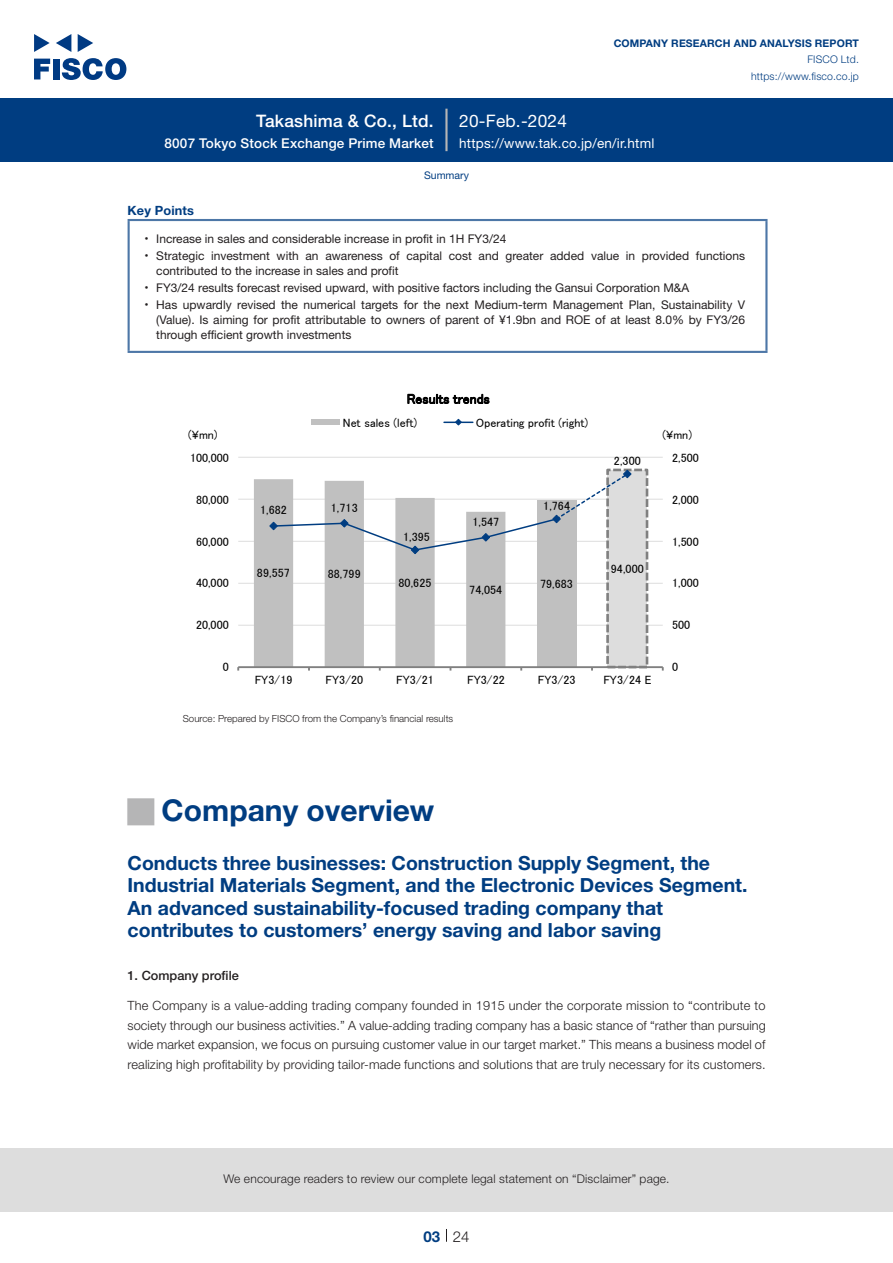
<style>
.page{position:relative;width:893px;height:1263px;background:#fff}
.page>*{position:absolute;margin:0;border:0;box-sizing:border-box;transform-origin:0 0}
.t1{font:700 30px "Helvetica Neue LT Std";color:#003d81}
.t2{font:27px "European Pi Std 1";color:#b5b5b6}
.t3{font:700 19.5px/22.5px "Helvetica Neue LT Std";color:#003d81}
.t4{font:500 17.25px "Helvetica Neue LT Std";letter-spacing:.015em;color:#fff}
.t5{font:17.25px "Helvetica Neue LT Std";letter-spacing:.015em;color:#fff}
.t6{font:300 15px "Helvetica Neue LT Std";color:#231f20}
.t7{font:700 15px "Helvetica Neue LT Std";color:#003d81}
.t8{font:500 13.5px "Helvetica Neue LT Std";letter-spacing:.015em;color:#fff}
.t9{font:13.5px "Helvetica Neue LT Std";letter-spacing:.015em;color:#fff}
.t10{font:13.5px "MS P Gothic";letter-spacing:.01em;color:#000}
.t11{font:300 12.75px/19.5px "Helvetica Neue LT Std";letter-spacing:.01em;color:#231f20;text-align:justify}
.t12{font:500 12.75px "Helvetica Neue LT Std";color:#231f20}
.t13{font:700 12.75px "Helvetica Neue LT Std";letter-spacing:.015em;color:#003d81}
.t14{font:12.15px "MS P Gothic";letter-spacing:-.005em;color:#000}
.t15{font:12px/17.1px "Helvetica Neue LT Std";color:#231f20}
.t16{font:12px "MS P Gothic";color:#000}
.t17{font:300 12px "Helvetica Neue LT Std";letter-spacing:.015em;color:#231f20}
.t18{font:700 10.5px "Helvetica Neue LT Std";letter-spacing:.015em;color:#003d81}
.t19{font:300 10.5px/16.5px "Helvetica Neue LT Std";letter-spacing:.015em;color:#003d81;text-align:right}
.t20{font:10.5px "Helvetica Neue LT Std";color:#003d81}
.t21{font:300 9.75px "Helvetica Neue LT Std";color:#231f20}
.t22{font:7.2px "Helvetica Neue LT Std";color:#231f20}
</style>
<div class="page">
<div style="left:0;top:1148px;width:893px;height:64px;background:#ddd"></div>
<svg style="left:34px;top:59px;width:16px;height:20px"></svg>
<div style="left:53px;top:59px;width:6px;height:20px;background:#003a83"></div>
<svg style="left:62px;top:58px;width:64px;height:22px"></svg>
<svg style="left:34px;top:34px;width:16px;height:18px"></svg>
<svg style="left:78px;top:34px;width:15px;height:18px"></svg>
<svg style="left:56px;top:34px;width:15px;height:18px"></svg>
<div style="left:0;top:98px;width:893px;height:64px;background:#003d81"></div>
<hr style="left:445px;top:109px;width:3px;height:42px;background:#b5b5b6">
<svg style="left:446px;top:1229px;width:1px;height:13px"></svg>
<hr style="left:128px;top:221px;width:2px;height:130px;background:#4d77a7">
<hr style="left:128px;top:219px;width:639px;height:2px;background:#4d77a7">
<hr style="left:765px;top:221px;width:2px;height:130px;background:#4d77a7">
<hr style="left:128px;top:351px;width:639px;height:2px;background:#4d77a7">
<hr style="left:238px;top:625px;width:425px;height:1px;background:#ddd">
<hr style="left:238px;top:583px;width:425px;height:1px;background:#ddd">
<hr style="left:238px;top:541px;width:425px;height:1px;background:#ddd">
<hr style="left:238px;top:499px;width:425px;height:1px;background:#ddd">
<hr style="left:238px;top:457px;width:425px;height:1px;background:#ddd">
<div style="left:537px;top:500px;width:39px;height:167px;background:#c0c0c0"></div>
<div style="left:608px;top:470px;width:39px;height:197px;background:#ddd"></div>
<div style="left:606px;top:469px;width:42px;height:199px;border:3px dashed #808080"></div>
<svg style="left:254px;top:479px;width:251px;height:187px;fill:#c0c0c0"></svg>
<hr style="left:238px;top:666px;width:425px;height:2px;background:#808080">
<svg style="left:269px;top:469px;width:363px;height:86px"></svg>
<div style="left:311px;top:420px;width:29px;height:5px;background:#c0c0c0"></div>
<svg style="left:444px;top:418px;width:29px;height:8px"></svg>
<h3 class="t4" style="left:256px;top:110px;width:179px">Takashima &amp; Co., Ltd.</h3>
<p class="t8" style="left:165px;top:135px;width:271px">8007 Tokyo Stock Exchange Prime Market</p>
<h3 class="t5" style="left:459px;top:110px;width:109px">20-Feb.-2024</h3>
<p class="t18" style="left:614px;top:37px;width:247px">COMPANY RESEARCH AND ANALYSIS REPORT</p>
<p class="t19" style="left:751px;top:51px;width:109px">FISCO Ltd. https://www.fisco.co j p.</p>
<p class="t9" style="left:459px;top:135px;width:197px">https://www.tak.co j p. /en .i r/ html</p>
<p class="t20" style="left:424px;top:169px;width:46px">Summary</p>
<p class="t13" style="left:128px;top:202px;width:68px">Key Points</p>
<p class="t15" style="left:156px;top:230px;width:352px">Increase in sales and considerable increase in profit in H1 FY3/24</p>
<p class="t22" style="left:145px;top:234px;width:5px">•</p>
<p class="t22" style="left:145px;top:251px;width:5px">•</p>
<p class="t15" style="left:156px;top:247px;width:50px">Strategic</p>
<p class="t15" style="left:389px;top:247px;width:12px">of</p>
<p class="t15" style="left:211px;top:247px;width:60px">investment</p>
<p class="t15" style="left:277px;top:247px;width:24px">with</p>
<p class="t15" style="left:407px;top:247px;width:37px">capital</p>
<p class="t15" style="left:479px;top:247px;width:22px">and</p>
<p class="t15" style="left:550px;top:247px;width:36px">added</p>
<p class="t15" style="left:591px;top:247px;width:30px">value</p>
<p class="t15" style="left:626px;top:247px;width:11px">in</p>
<p class="t15" style="left:449px;top:247px;width:25px">cost</p>
<p class="t15" style="left:506px;top:247px;width:39px">greater</p>
<p class="t15" style="left:325px;top:247px;width:59px">awareness</p>
<p class="t15" style="left:306px;top:247px;width:15px">an</p>
<p class="t15" style="left:696px;top:247px;width:51px">functions</p>
<p class="t15" style="left:642px;top:247px;width:49px">provided</p>
<p class="t22" style="left:145px;top:283px;width:5px">•</p>
<p class="t22" style="left:145px;top:300px;width:5px">•</p>
<p class="t15" style="left:156px;top:262px;width:534px">contributed to the increase in sales and profit<br>FY3/24 results forecast revised upward, with positive factors including the Gansui Corporation M&amp;A</p>
<p class="t15" style="left:661px;top:296px;width:73px">Sustainability</p>
<p class="t15" style="left:404px;top:296px;width:16px">for</p>
<p class="t15" style="left:156px;top:296px;width:23px">Has</p>
<p class="t15" style="left:183px;top:296px;width:50px">upwardly</p>
<p class="t15" style="left:237px;top:296px;width:40px">revised</p>
<p class="t15" style="left:281px;top:296px;width:18px">the</p>
<p class="t15" style="left:303px;top:296px;width:54px">numerical</p>
<p class="t15" style="left:424px;top:296px;width:18px">the</p>
<p class="t15" style="left:475px;top:296px;width:74px">Medium-term</p>
<p class="t15" style="left:553px;top:296px;width:72px">Management</p>
<p class="t15" style="left:629px;top:296px;width:28px">Plan,</p>
<p class="t15" style="left:738px;top:296px;width:9px">V</p>
<p class="t15" style="left:361px;top:296px;width:38px">targets</p>
<p class="t15" style="left:446px;top:296px;width:25px">next</p>
<p class="t15" style="left:156px;top:312px;width:590px;line-height:15px">(Value .) Is aiming for profit attributable to owners of parent of ¥1.9bn and ROE of at least 8.0% by FY3/26 through efficient growth investments</p>
<p class="t14" style="left:188px;top:429px;width:31px">¥( mn)</p>
<p class="t10" style="left:407px;top:392px;width:85px">Results trends</p>
<p class="t16" style="left:476px;top:416px;width:114px">Operating profit (right(</p>
<p class="t16" style="left:343px;top:416px;width:76px">Net sales (left)</p>
<p class="t16" style="left:663px;top:429px;width:31px">(¥mn(</p>
<p class="t16" style="left:190px;top:451px;width:40px">100,000</p>
<p class="t16" style="left:614px;top:454px;width:28px">2,300</p>
<p class="t16" style="left:672px;top:451px;width:28px">2,500</p>
<p class="t16" style="left:196px;top:493px;width:34px">80,000</p>
<p class="t16" style="left:260px;top:504px;width:28px">1,682</p>
<p class="t16" style="left:331px;top:502px;width:28px">1,713</p>
<p class="t16" style="left:543px;top:499px;width:28px">1,764</p>
<p class="t16" style="left:672px;top:493px;width:28px">2,000</p>
<p class="t16" style="left:472px;top:516px;width:28px">1,547</p>
<p class="t14" style="left:196px;top:535px;width:34px">60,000</p>
<p class="t16" style="left:403px;top:530px;width:28px">1,395</p>
<p class="t14" style="left:672px;top:535px;width:28px">1,500</p>
<p class="t16" style="left:196px;top:577px;width:34px">40,000</p>
<p class="t16" style="left:257px;top:567px;width:34px">89,557</p>
<p class="t16" style="left:611px;top:562px;width:34px">94,000</p>
<p class="t16" style="left:328px;top:568px;width:34px">88,799</p>
<p class="t16" style="left:398px;top:576px;width:34px">80,625</p>
<p class="t16" style="left:540px;top:577px;width:34px">79,683</p>
<p class="t16" style="left:469px;top:583px;width:34px">74,054</p>
<p class="t16" style="left:672px;top:577px;width:28px">1,000</p>
<p class="t16" style="left:196px;top:619px;width:34px">20,000</p>
<p class="t16" style="left:672px;top:619px;width:20px">500</p>
<p class="t16" style="left:223px;top:661px;width:8px">0</p>
<p class="t16" style="left:672px;top:661px;width:8px">0</p>
<p class="t16" style="left:255px;top:674px;width:39px">FY3/19</p>
<p class="t16" style="left:325px;top:674px;width:39px">FY3/20</p>
<p class="t16" style="left:396px;top:674px;width:39px">FY3/21</p>
<p class="t16" style="left:467px;top:674px;width:39px">FY3/22</p>
<p class="t16" style="left:538px;top:674px;width:39px">FY3/23</p>
<p class="t16" style="left:603px;top:674px;width:50px">FY3/24 E</p>
<p class="t21" style="left:183px;top:712px;width:272px">Source: Prepared by FISCO from the Company s’ financial results</p>
<h2 class="t2" style="left:128px;top:797px;width:28px">■</h2>
<p class="t3" style="left:128px;top:851px;width:621px">Conducts three businesses: Construction Supply Segment, the Industrial Materials Segment, and the Electronic Devices Segment.<br>An advanced sustainability-focused trading company that contributes to customers’ energy saving and labor saving</p>
<p class="t12" style="left:128px;top:968px;width:113px">1. Company profile</p>
<p class="t11" style="left:128px;top:995px;width:640px">The Company is a value-adding trading company founded in 1915 under the corporate mission to “contribute to society through our business activities.” A value-adding trading company has a basic stance of “rather than pursuing wide market expansion, we focus on pursuing customer value in our target market.” This means a business model of realizing high profitability by providing tailor-made functions and solutions that are truly necessary for its customers.</p>
<h1 class="t1" style="left:162px;top:791px;width:274px">Company overview</h1>
<p class="t17" style="left:223px;top:1171px;width:448px">We encourage readers to review our complete legal statement on “Disclaimer” page.</p>
<p class="t7" style="left:423px;top:1227px;width:18px">03</p>
<p class="t6" style="left:453px;top:1227px;width:18px">24</p>
</div>
